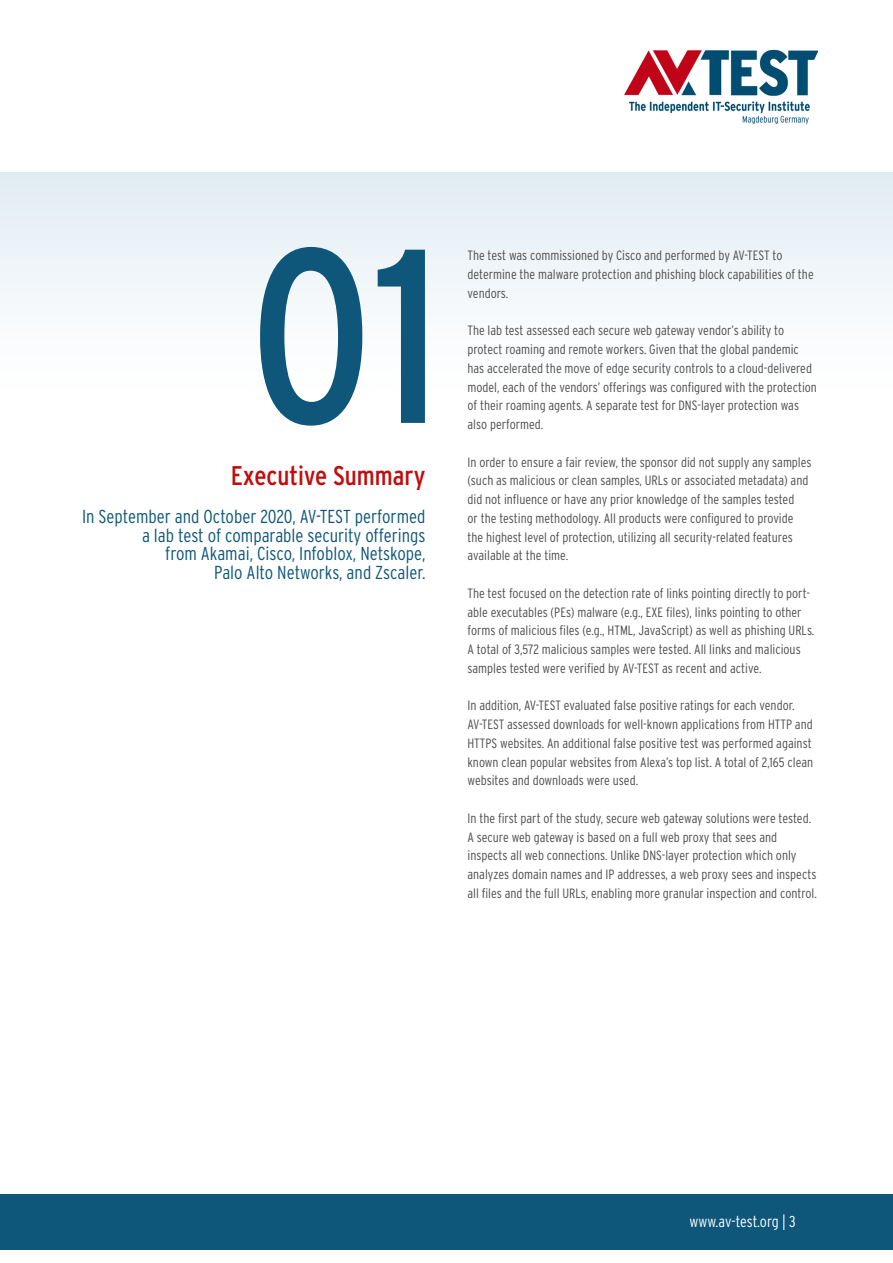
<style>
.page{position:relative;width:893px;height:1263px;background:#fff}
.page>*{position:absolute;margin:0;border:0;box-sizing:border-box;transform-origin:0 0}
.t1{font:condensed 247.5px "Interstate";color:#0e577a}
.t2{font:condensed 27px "Interstate";color:#c00d0e}
.t3{font:300 condensed 18.75px/18.8px "Interstate";color:#0e577a;text-align:right}
.t4{font:300 condensed 15.75px "Interstate";letter-spacing:-.005em;color:#fff}
.t5{font:300 condensed 13.5px/18.8px "Interstate";color:#4d4d4d}
</style>
<div class="page">
<div style="left:0;top:173px;width:893px;height:234px;background:linear-gradient(to bottom,#e2ecf3,#fff)"></div>
<div style="left:0;top:1194px;width:893px;height:55px;background:#0e577a"></div>
<img style="left:624px;top:49px;width:194px;height:76px">
<h1 class="t1" style="left:249px;top:185px;width:193px">01</h1>
<h2 class="t2" style="left:231px;top:459px;width:196px">Executive Summary</h2>
<h3 class="t3" style="left:82px;top:507px;width:345px">In September and October 2020, AV-TEST performed a lab test of comparable security offerings<br>from Akamai, Cisco, Infoblox, Netskope,<br>Palo Alto Networks, and Zscaler.</h3>
<p class="t5" style="left:467px;top:246px;width:348px">The test was commissioned by Cisco and performed by AV-TEST to determine the malware protection and phishing block capabilities of the vendors.</p>
<p class="t5" style="left:467px;top:321px;width:351px">The lab test assessed each secure web gateway vendor’s ability to protect roaming and remote workers. Given that the global pandemic has accelerated the move of edge security controls to a cloud-delivered model, each of the vendors’ offerings was configured with the protection of their roaming agents. A separate test for DNS-layer protection was also performed.</p>
<p class="t5" style="left:467px;top:452px;width:346px">In order to ensure a fair review, the sponsor did not supply any samples (such as malicious or clean samples, URLs or associated metadata) and did not influence or have any prior knowledge of the samples tested<br>or the testing methodology. All products were configured to provide the highest level of protection, utilizing all security-related features available at the time.</p>
<p class="t5" style="left:467px;top:584px;width:348px">The test focused on the detection rate of links pointing directly to port&shy;able executables (PEs) malware (e.g., EXE files), links pointing to other forms of malicious files (e.g., HTML, JavaScript) as well as phishing URLs.<br>A total of 3,572 malicious samples were tested. All links and malicious samples tested were verified by AV-TEST as recent and active.</p>
<p class="t5" style="left:467px;top:696px;width:347px">In addition, AV-TEST evaluated false positive ratings for each vendor.<br>AV-TEST assessed downloads for well-known applications from HTTP and HTTPS websites. An additional false positive test was performed against known clean popular websites from Alexa’s top list. A total of 2,165 clean websites and downloads were used.</p>
<p class="t5" style="left:467px;top:809px;width:351px">In the first part of the study, secure web gateway solutions were tested.<br>A secure web gateway is based on a full web proxy that sees and inspects all web connections. Unlike DNS-layer protection which only analyzes domain names and IP addresses, a web proxy sees and inspects all files and the full URLs, enabling more granular inspection and control.</p>
<p class="t4" style="left:689px;top:1212px;width:108px">www.av-test.org | 3</p>
</div>
